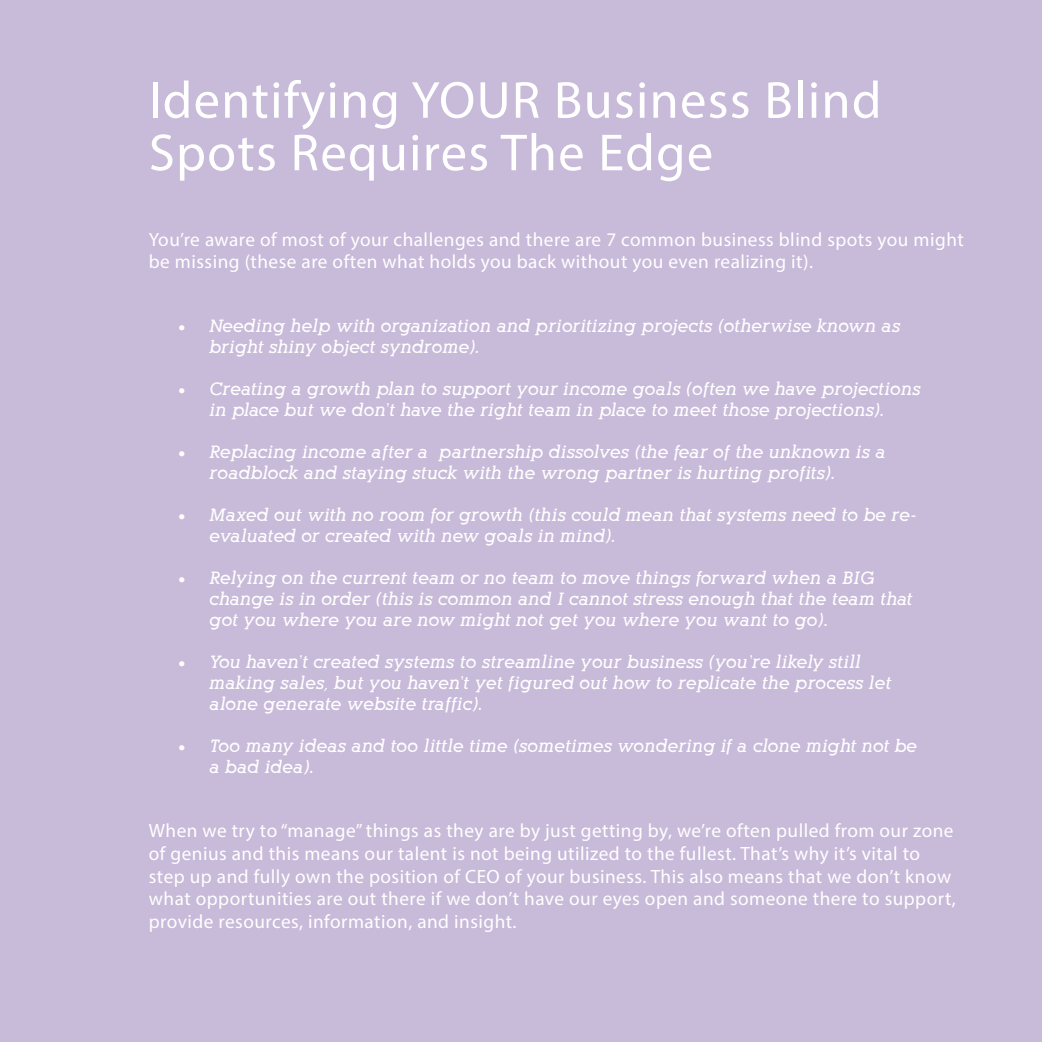
<style>
.page{position:relative;width:1042px;height:1042px;background:#c8bad9}
.page>*{position:absolute;margin:0;border:0;box-sizing:border-box;transform-origin:0 0}
.t1{font:52.5px/52.5px "Myriad Pro";letter-spacing:.025em;color:#fff}
.t2{font:19.25px/22.8px "Myriad Pro";letter-spacing:.025em;color:#fff}
.t3{font:italic 700 17.5px/21px "Alexandria FLF";letter-spacing:.025em;color:#fff}
</style>
<div class="page">
<h1 class="t1" style="left:149px;top:73px;width:734px">Identifying YOUR Business Blind<br>Spots Requires The Edge</h1>
<p class="t2" style="left:149px;top:227px;width:816px">You’re aware of most of your challenges and there are 7 common business blind spots you might be missing (these are often what holds you back without you even realizing it).</p>
<p class="t3" style="left:209px;top:315px;width:692px;text-indent:-32px">• Needing help with organization and prioritizing projects (otherwise known as bright shiny object syndrome).</p>
<p class="t3" style="left:177px;top:378px;width:744px;text-align:center">• Creating a growth plan to support your income goals (often we have projections in place but we don’t have the right team in place to meet those projections).</p>
<p class="t3" style="left:209px;top:441px;width:677px;text-indent:-32px">• Replacing income after a partnership dissolves (the fear of the unknown is a roadblock and staying stuck with the wrong partner is hurting profits).</p>
<p class="t3" style="left:209px;top:504px;width:708px;text-indent:-32px">• Maxed out with no room for growth (this could mean that systems need to be re&shy;evaluated or created with new goals in mind).</p>
<p class="t3" style="left:209px;top:567px;width:704px;text-indent:-32px">• Relying on the current team or no team to move things forward when a BIG change is in order (this is common and I cannot stress enough that the team that got you where you are now might not get you where you want to go).</p>
<p class="t3" style="left:209px;top:651px;width:683px;text-indent:-32px">• You haven’t created systems to streamline your business (you’re likely still making sales, but you haven’t yet figured out how to replicate the process let alone generate website traffic).</p>
<p class="t3" style="left:209px;top:735px;width:709px;text-indent:-32px">• Too many ideas and too little time (sometimes wondering if a clone might not be a bad idea).</p>
<p class="t2" style="left:149px;top:819px;width:808px">When we try to “manage” things as they are by just getting by, we’re often pulled from our zone of genius and this means our talent is not being utilized to the fullest. That’s why it’s vital to step up and fully own the position of CEO of your business. This also means that we don’t know what opportunities are out there if we don’t have our eyes open and someone there to support, provide resources, information, and insight.</p>
</div>
